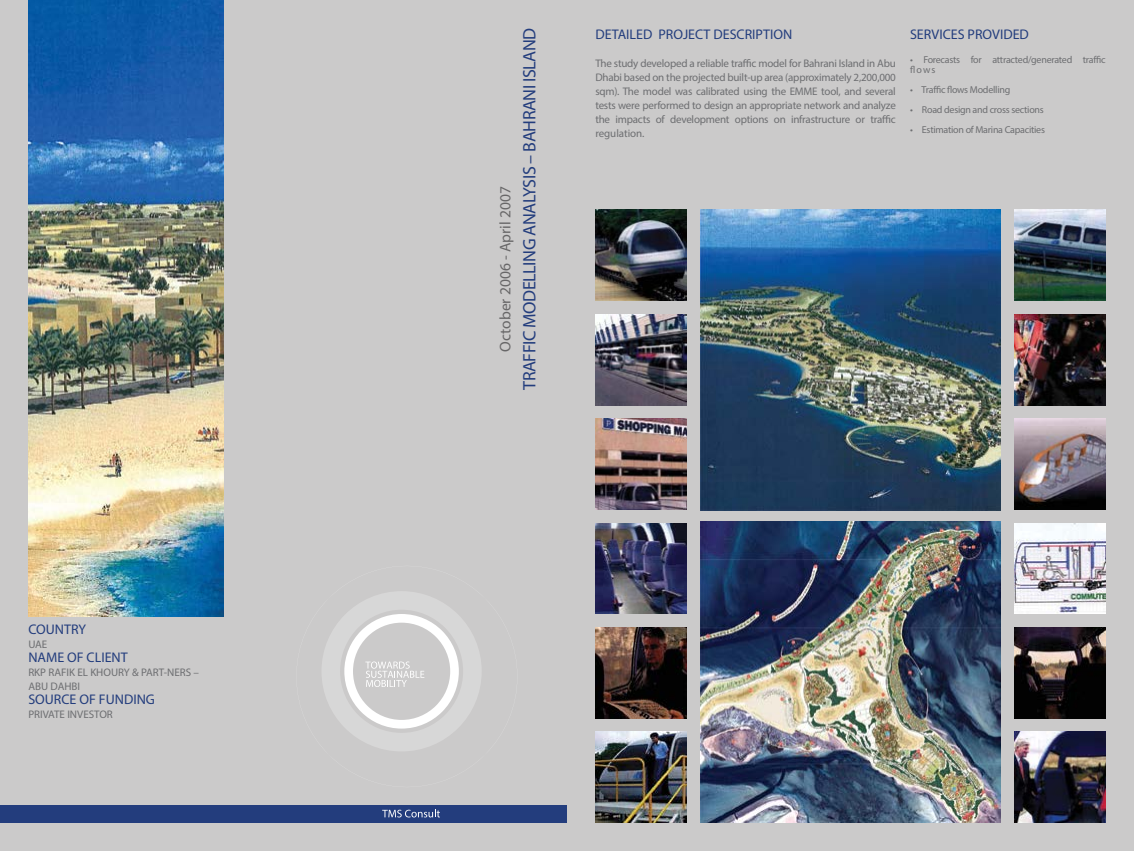
<style>
.page{position:relative;width:1134px;height:851px;background:#fff}
.page>*{position:absolute;margin:0;border:0;box-sizing:border-box;transform-origin:0 0}
.t1{font:18px "Myriad Pro";letter-spacing:-.025em;color:#233d7d}
.t2{font:15.5px "Myriad Pro";color:#686768}
.t3{font:14px "Myriad Pro";color:#233d7d}
.t4{font:11px/14px "Myriad Pro";letter-spacing:-.005em;color:#6d6e71}
.t5{font:10px/10px "Myriad Pro";letter-spacing:-.025em;color:#6d6e71}
</style>
<div class="page">
<div style="left:0;top:0;width:1134px;height:850px;background:#cbcaca"></div>
<svg style="left:322px;top:591px;width:159px;height:160px"></svg>
<div style="left:0;top:805px;width:567px;height:17px;background:#233d7d"></div>
<svg style="left:382px;top:809px;width:58px;height:8px"></svg>
<img style="left:28px;top:0;width:196px;height:616px">
<img style="left:595px;top:210px;width:91px;height:90px">
<img style="left:1015px;top:210px;width:91px;height:90px">
<img style="left:595px;top:314px;width:91px;height:91px">
<img style="left:1015px;top:314px;width:91px;height:91px">
<img style="left:595px;top:418px;width:91px;height:91px">
<img style="left:1015px;top:418px;width:91px;height:91px">
<img style="left:595px;top:523px;width:91px;height:90px">
<img style="left:1015px;top:523px;width:91px;height:90px">
<img style="left:595px;top:627px;width:91px;height:91px">
<img style="left:1015px;top:627px;width:91px;height:91px">
<img style="left:595px;top:731px;width:91px;height:91px">
<img style="left:1015px;top:731px;width:91px;height:91px">
<img style="left:700px;top:210px;width:301px;height:300px">
<img style="left:700px;top:522px;width:301px;height:300px">
<p class="t3" style="left:28px;top:621px;width:59px">COUNTRY</p>
<p class="t4" style="left:28px;top:637px;width:20px">UAE</p>
<p class="t3" style="left:28px;top:649px;width:101px">NAME OF CLIENT</p>
<p class="t4" style="left:28px;top:665px;width:172px">RKP RAFIK EL KHOURY &amp; PART-NERS –<br>ABU DAHBI</p>
<p class="t3" style="left:28px;top:691px;width:128px">SOURCE OF FUNDING</p>
<p class="t4" style="left:28px;top:707px;width:86px">PRIVATE INVESTOR</p>
<h2 class="t2" style="left:496px;top:351px;width:167px;rotate:-90deg">October 2006 - April 2007</h2>
<h1 class="t1" style="left:518px;top:390px;width:364px;rotate:-90deg">TRAFFIC MODELLING ANALYSIS – BAHRANI ISLAND</h1>
<p class="t3" style="left:595px;top:26px;width:198px">DETAILED PROJECT DESCRIPTION</p>
<p class="t4" style="left:595px;top:56px;width:302px;text-align:justify">The study developed a reliable traffic model for Bahrani Island in Abu Dhabi based on the projected built-up area (approximately 2,200,000 sqm). The model was calibrated using the EMME tool, and several tests were performed to design an appropriate network and analyze the impacts of development options on infrastructure or traffic regulation.</p>
<p class="t3" style="left:910px;top:26px;width:120px">SERVICES PROVIDED</p>
<p class="t5" style="left:910px;top:55px;width:197px">• Forecasts for attracted/generated traffic flows</p>
<p class="t5" style="left:910px;top:85px;width:102px">• Traffic flows Modelling</p>
<p class="t5" style="left:910px;top:105px;width:135px">• Road design and cross sections</p>
<p class="t5" style="left:910px;top:125px;width:136px">• Estimation of Marina Capacities</p>
</div>
